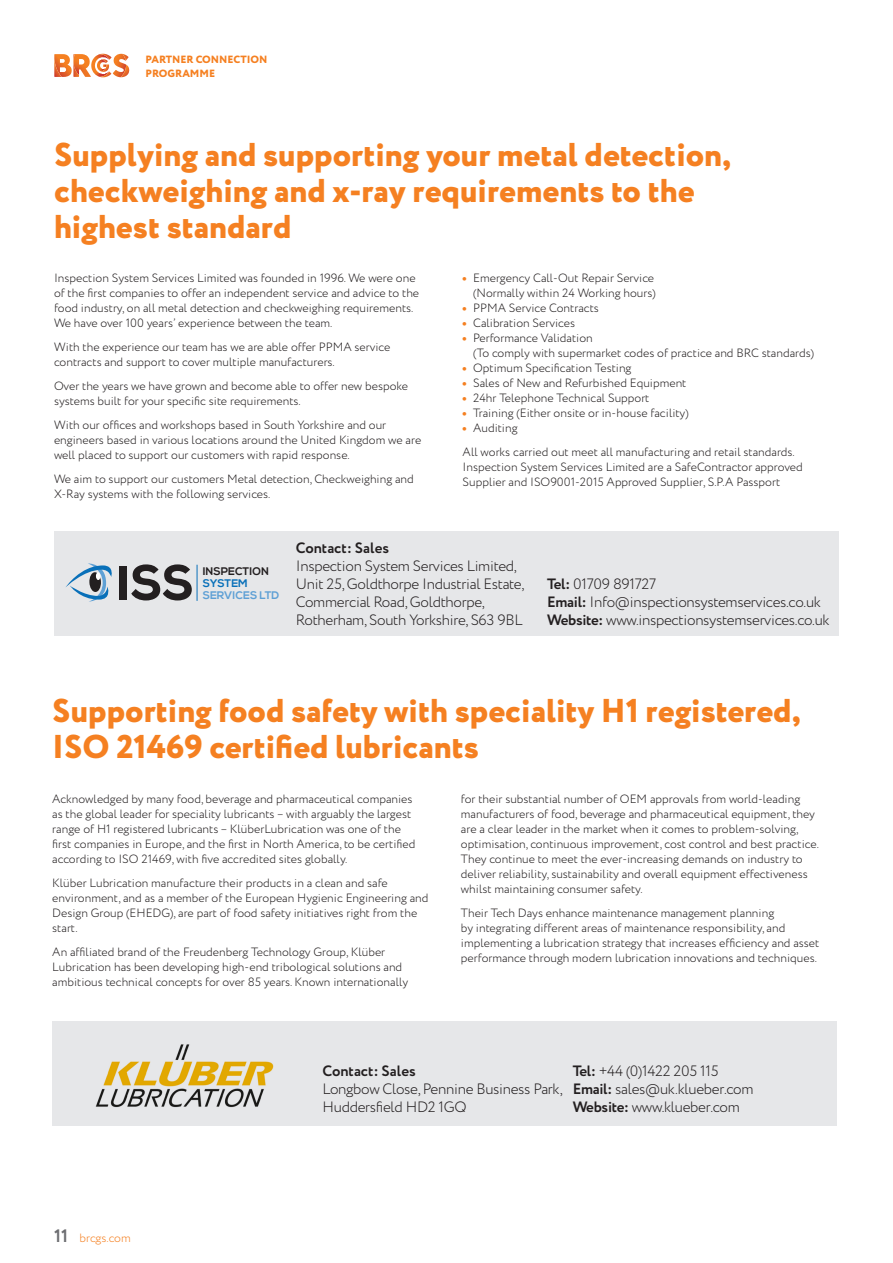
<style>
.page{position:relative;width:893px;height:1263px;background:#fff}
.page>*{position:absolute;margin:0;border:0;box-sizing:border-box;transform-origin:0 0}
.t1{font:800 33px/36px "Circe";color:#f58021}
.t2{font:300 15px/18px "Circe";letter-spacing:-.02em;color:#231f20}
.t3{font:700 15px "Circe";color:#231f20}
.Bullets{font:300 12px/15px "Circe";color:#231f20}
.t4{font:300 12px "Circe";color:#f58021}
.t5{font:700 10.95px/12px "Nexa";color:#5ea0d5}
.t6{font:800 10.5px "Circe";color:#f58021}
.s1{font-weight:800;color:#f58021}
.s2{color:#231f20}
.s3{color:#0970b9}
.s4{font-weight:700}
.s5{font-weight:700;font-size:18px;color:#6c6d70}
</style>
<div class="page">
<svg style="left:54px;top:54px;width:75px;height:23px"></svg>
<div style="left:52px;top:1021px;width:785px;height:105px;background:#e6e7e9"></div>
<img style="left:95px;top:1044px;width:179px;height:64px">
<div style="left:54px;top:531px;width:785px;height:105px;background:#e6e7e9"></div>
<svg style="left:66px;top:563px;width:46px;height:39px"></svg>
<div style="left:119px;top:566px;width:7px;height:33px;background:#231f20"></div>
<svg style="left:131px;top:564px;width:61px;height:36px"></svg>
<hr style="left:197px;top:565px;width:1px;height:36px;background:#0970b9">
<p class="t6" style="left:146px;top:53px;width:123px">PARTNER CONNECTION</p>
<p class="t6" style="left:146px;top:66px;width:71px">PROGRAMME</p>
<p class="t1" style="left:54px;top:138px;width:679px">Supplying and supporting your metal detection,</p>
<p class="t1" style="left:54px;top:174px;width:642px">checkweighing and x-ray requirements to the highest standard</p>
<p class="Bullets" style="left:54px;top:271px;width:367px">Inspection System Services Limited was founded in 1996. We were one of the first companies to offer an independent service and advice to the food industry, on all metal detection and checkweighing requirements.<br>We have over 100 years’ experience between the team.</p>
<p class="Bullets" style="left:54px;top:340px;width:338px">With the experience our team has we are able offer PPMA service contracts and support to cover multiple manufacturers.</p>
<p class="Bullets" style="left:54px;top:379px;width:356px">Over the years we have grown and become able to offer new bespoke systems built for your specific site requirements.</p>
<p class="Bullets" style="left:54px;top:418px;width:369px">With our offices and workshops based in South Yorkshire and our engineers based in various locations around the United Kingdom we are well placed to support our customers with rapid response.</p>
<p class="Bullets" style="left:54px;top:472px;width:361px">We aim to support our customers Metal detection, Checkweighing and<br>X-Ray systems with the following services.</p>
<p class="Bullets" style="left:463px;top:271px;width:195px;text-align:right"><span class="s1">•</span> Emergency Call-Out Repair Service (Normally within 24 Working hours)</p>
<p class="Bullets" style="left:463px;top:301px;width:138px"><span class="s1">•</span> PPMA Service Contracts</p>
<p class="Bullets" style="left:463px;top:316px;width:114px"><span class="s1">•</span> Calibration Services</p>
<p class="Bullets" style="left:473px;top:331px;width:342px;text-indent:-10px"><span class="s1">•</span> Performance Validation<br>(To comply with supermarket codes of practice and BRC standards)</p>
<p class="Bullets" style="left:463px;top:361px;width:170px"><span class="s1">•</span> Optimum Specification Testing</p>
<p class="Bullets" style="left:463px;top:376px;width:225px"><span class="s1">•</span> Sales of New and Refurbished Equipment</p>
<p class="Bullets" style="left:463px;top:391px;width:188px"><span class="s1">•</span> 24hr Telephone Technical Support</p>
<p class="Bullets" style="left:463px;top:406px;width:228px"><span class="s1">•</span> Training (Either onsite or in-house facility)</p>
<p class="Bullets" style="left:463px;top:416px;width:334px;line-height:24px"><span class="s1">•</span> Auditing<br>All works carried out meet all manufacturing and retail standards.</p>
<p class="Bullets" style="left:463px;top:460px;width:342px">Inspection System Services Limited are a SafeContractor approved<br>Supplier and ISO9001-2015 Approved Supplier, S.P.A Passport</p>
<p class="t5" style="left:203px;top:566px;width:78px"><span class="s2">INSPECTION<br></span><span class="s3">SYSTEM<br></span>SERVICES LTD</p>
<p class="t3" style="left:296px;top:537px;width:95px">Contact: Sales</p>
<p class="t2" style="left:296px;top:557px;width:222px">Inspection System Services Limited,</p>
<p class="t2" style="left:296px;top:575px;width:230px">Unit 25, Goldthorpe Industrial Estate,</p>
<p class="t2" style="left:296px;top:593px;width:191px">Commercial Road, Goldthorpe,</p>
<p class="t2" style="left:296px;top:611px;width:228px">Rotherham, South Yorkshire, S63 9BL</p>
<p class="t2" style="left:547px;top:575px;width:284px"><span class="s4">Tel:</span> 01709 891727<br><span class="s4">Email:</span> Info@inspectionsystemservices.co.uk<br><span class="s4">Website:</span> www.inspectionsystemservices.co.uk</p>
<p class="t1" style="left:52px;top:694px;width:750px">Supporting food safety with speciality H1 registered,<br>ISO 21469 certified lubricants</p>
<p class="Bullets" style="left:52px;top:792px;width:365px">Acknowledged by many food, beverage and pharmaceutical companies as the global leader for speciality lubricants – with arguably the largest range of H1 registered lubricants – KlüberLubrication was one of the first companies in Europe, and the first in North America, to be certified according to ISO 21469, with five accredited sites globally.</p>
<p class="Bullets" style="left:52px;top:876px;width:378px">Klüber Lubrication manufacture their products in a clean and safe environment, and as a member of the European Hygienic Engineering and Design Group (EHEDG), are part of food safety initiatives right from the start.</p>
<p class="Bullets" style="left:52px;top:945px;width:357px">An affiliated brand of the Freudenberg Technology Group, Klüber<br>Lubrication has been developing high-end tribological solutions and ambitious technical concepts for over 85 years. Known internationally</p>
<p class="Bullets" style="left:461px;top:792px;width:359px">for their substantial number of OEM approvals from world-leading manufacturers of food, beverage and pharmaceutical equipment, they are a clear leader in the market when it comes to problem-solving, optimisation, continuous improvement, cost control and best practice.<br>They continue to meet the ever-increasing demands on industry to deliver reliability, sustainability and overall equipment effectiveness whilst maintaining consumer safety.</p>
<p class="Bullets" style="left:461px;top:906px;width:360px">Their Tech Days enhance maintenance management planning<br>by integrating different areas of maintenance responsibility, and implementing a lubrication strategy that increases efficiency and asset performance through modern lubrication innovations and techniques.</p>
<p class="t4" style="left:54px;top:1230px;width:78px"><span class="s5">11</span> brcgs.com</p>
<p class="t3" style="left:323px;top:1060px;width:95px">Contact: Sales</p>
<p class="t2" style="left:323px;top:1080px;width:242px">Longbow Close, Pennine Business Park,</p>
<p class="t2" style="left:323px;top:1098px;width:146px">Huddersfield HD2 1GQ</p>
<p class="t2" style="left:573px;top:1062px;width:182px"><span class="s4">Tel:</span> +44 (0)1422 205 115<br><span class="s4">Email:</span> sales@uk.klueber.com<br><span class="s4">Website:</span> www.klueber.com</p>
</div>
